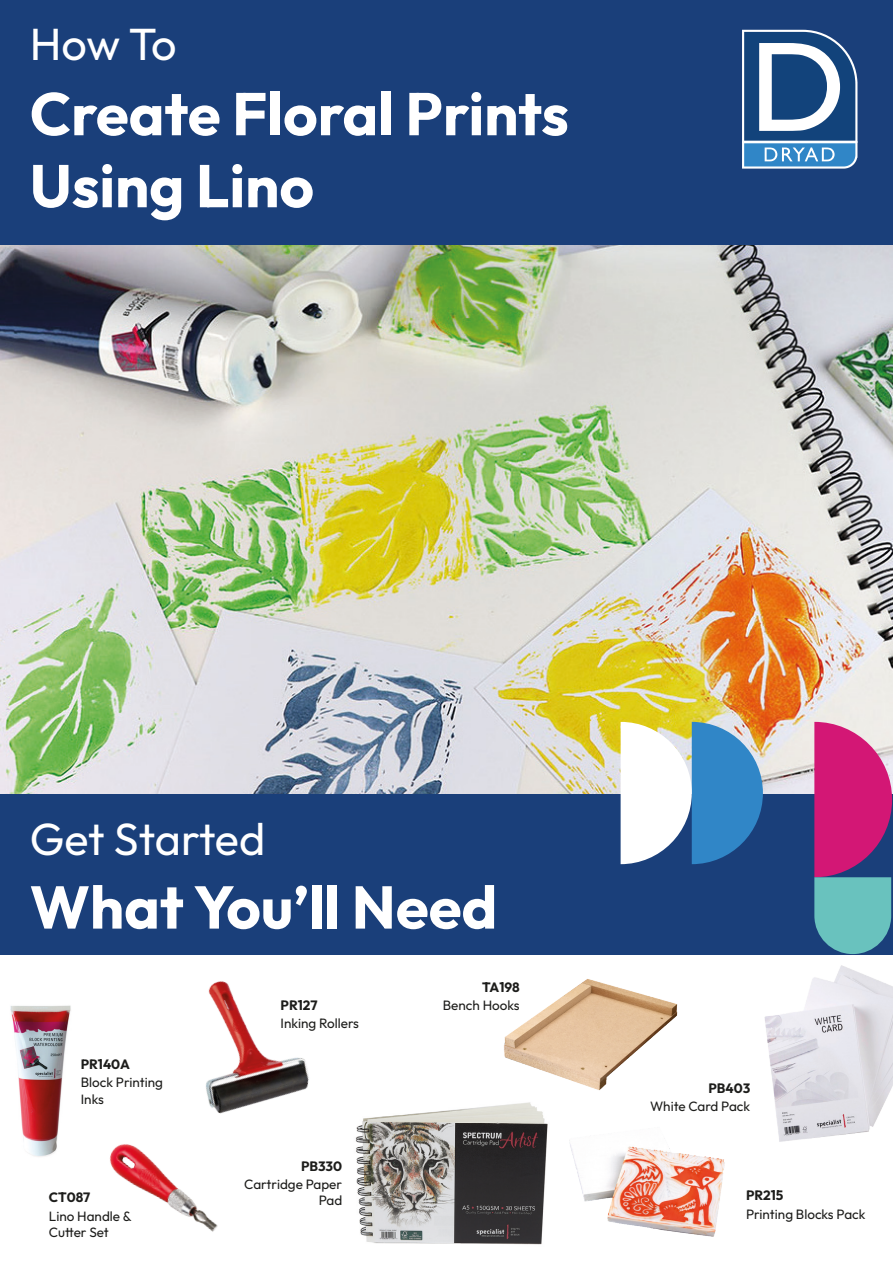
<style>
.page{position:relative;width:893px;height:1263px;background:#fff}
.page>*{position:absolute;margin:0;border:0;box-sizing:border-box;transform-origin:0 0}
.t1{font:700 60px "Outfit";color:#fff}
.t2{font:45px "Outfit";letter-spacing:-.015em;color:#fff}
.t3{font:13.5px "Outfit";color:#1d1d1b}
.t4{font:700 13.5px "Outfit";color:#1d1d1b}
</style>
<div class="page">
<div style="left:0;top:0;width:893px;height:954px;background:#1a3f7a"></div>
<img style="left:0;top:246px;width:893px;height:549px">
<svg style="left:742px;top:30px;width:115px;height:139px"></svg>
<svg style="left:621px;top:722px;width:142px;height:142px;background:#91b5cf"></svg>
<svg style="left:814px;top:722px;width:78px;height:227px;background:#a35c93"></svg>
<img style="left:10px;top:1005px;width:61px;height:152px">
<img style="left:741px;top:949px;width:152px;height:193px">
<img style="left:355px;top:1105px;width:193px;height:140px">
<img style="left:206px;top:981px;width:103px;height:133px">
<img style="left:501px;top:954px;width:178px;height:163px">
<img style="left:109px;top:1144px;width:109px;height:88px">
<img style="left:569px;top:1140px;width:156px;height:97px">
<p class="t2" style="left:30px;top:15px;width:148px">How To</p>
<p class="t1" style="left:30px;top:74px;width:541px">Create Floral Prints</p>
<p class="t1" style="left:30px;top:146px;width:286px">Using Lino</p>
<p class="t2" style="left:30px;top:810px;width:237px">Get Started</p>
<p class="t1" style="left:30px;top:868px;width:469px">What You’ll Need</p>
<p class="t4" style="left:81px;top:1055px;width:51px">PR140A</p>
<p class="t3" style="left:81px;top:1074px;width:84px">Block Printing</p>
<p class="t3" style="left:81px;top:1090px;width:24px">Inks</p>
<p class="t4" style="left:49px;top:1189px;width:43px">CT087</p>
<p class="t3" style="left:49px;top:1207px;width:84px">Lino Handle &amp;</p>
<p class="t3" style="left:49px;top:1223px;width:61px">Cutter Set</p>
<p class="t4" style="left:281px;top:996px;width:38px">PR127</p>
<p class="t3" style="left:281px;top:1015px;width:80px">Inking Rollers</p>
<p class="t4" style="left:301px;top:1157px;width:43px">PB330</p>
<p class="t3" style="left:244px;top:1176px;width:99px">Cartridge Paper</p>
<p class="t3" style="left:319px;top:1192px;width:25px">Pad</p>
<p class="t4" style="left:482px;top:978px;width:39px">TA198</p>
<p class="t3" style="left:443px;top:996px;width:78px">Bench Hooks</p>
<p class="t4" style="left:708px;top:1079px;width:43px">PB403</p>
<p class="t3" style="left:650px;top:1098px;width:102px">White Card Pack</p>
<p class="t4" style="left:746px;top:1187px;width:39px">PR215</p>
<p class="t3" style="left:746px;top:1205px;width:121px">Printing Blocks Pack</p>
</div>
